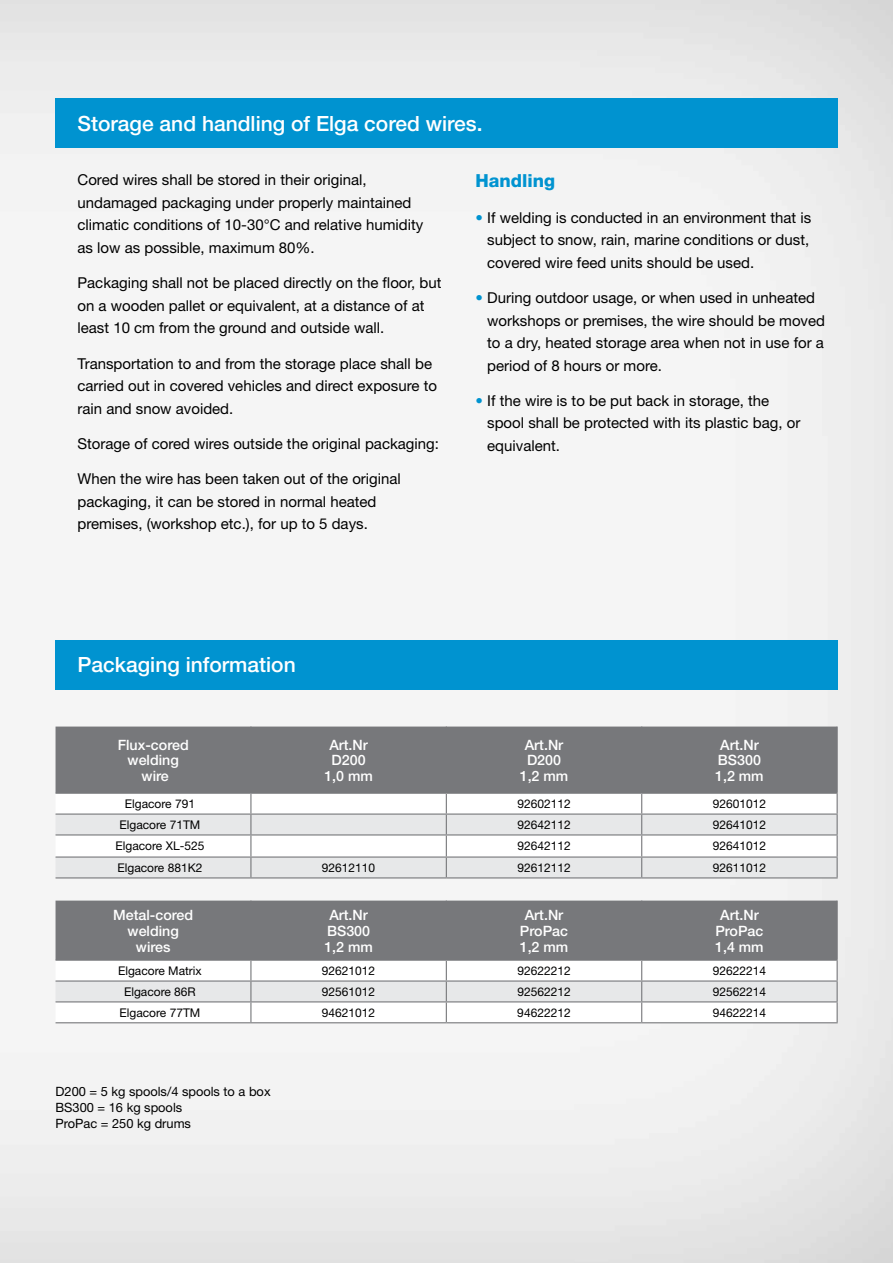
<style>
.page{position:relative;width:893px;height:1263px;background:#fff}
.page>*{position:absolute;margin:0;border:0;box-sizing:border-box;transform-origin:0 0}
.t1{font:500 21px "Helvetica Neue";color:#fff}
.t2{font:800 18px "Helvetica Neue";color:#0093d0}
.t3{font:15px/22.5px "Helvetica Neue";color:#000}
.t4{font:500 14.25px/15.6px "Helvetica Neue";color:#fff;text-align:center}
.t5{font:12.9px/15.6px "Helvetica Neue";color:#000}
.t6{font:12px "Helvetica Neue";color:#000}
.s1{color:#0093d0}
</style>
<div class="page">
<img style="left:0;top:0;width:893px;height:1263px">
<div style="left:55px;top:98px;width:783px;height:49px;background:#0093d0"></div>
<div style="left:55px;top:640px;width:783px;height:50px;background:#0093d0"></div>
<div style="left:56px;top:726px;width:781px;height:67px;background:#77787b"></div>
<svg style="left:56px;top:794px;width:781px;height:228px"></svg>
<svg style="left:56px;top:815px;width:781px;height:186px"></svg>
<hr style="left:250px;top:726px;width:1px;height:67px;background:#77787b">
<hr style="left:446px;top:726px;width:1px;height:67px;background:#77787b">
<hr style="left:641px;top:726px;width:1px;height:67px;background:#77787b">
<hr style="left:837px;top:726px;width:1px;height:67px;background:#77787b">
<hr style="left:250px;top:900px;width:1px;height:59px;background:#77787b">
<hr style="left:446px;top:900px;width:1px;height:59px;background:#77787b">
<hr style="left:641px;top:900px;width:1px;height:59px;background:#77787b">
<hr style="left:837px;top:900px;width:1px;height:59px;background:#77787b">
<hr style="left:56px;top:793px;width:195px;height:1px;background:#77787b">
<hr style="left:56px;top:813px;width:195px;height:2px;background:#77787b">
<hr style="left:56px;top:834px;width:195px;height:1px;background:#77787b">
<hr style="left:56px;top:856px;width:195px;height:2px;background:#77787b">
<hr style="left:56px;top:959px;width:195px;height:2px;background:#77787b">
<hr style="left:56px;top:980px;width:195px;height:1px;background:#77787b">
<hr style="left:56px;top:1001px;width:195px;height:1px;background:#77787b">
<hr style="left:56px;top:1022px;width:195px;height:1px;background:#77787b">
<hr style="left:251px;top:793px;width:195px;height:1px;background:#77787b">
<hr style="left:446px;top:793px;width:196px;height:1px;background:#77787b">
<hr style="left:642px;top:793px;width:196px;height:1px;background:#77787b">
<hr style="left:251px;top:813px;width:195px;height:2px;background:#77787b">
<hr style="left:446px;top:813px;width:196px;height:2px;background:#77787b">
<hr style="left:642px;top:813px;width:196px;height:2px;background:#77787b">
<hr style="left:251px;top:834px;width:195px;height:1px;background:#77787b">
<hr style="left:446px;top:834px;width:196px;height:1px;background:#77787b">
<hr style="left:642px;top:834px;width:196px;height:1px;background:#77787b">
<hr style="left:251px;top:856px;width:195px;height:2px;background:#77787b">
<svg style="left:250px;top:794px;width:1px;height:83px"></svg>
<hr style="left:446px;top:856px;width:196px;height:2px;background:#77787b">
<svg style="left:446px;top:794px;width:1px;height:83px"></svg>
<hr style="left:642px;top:856px;width:196px;height:2px;background:#77787b">
<svg style="left:641px;top:794px;width:1px;height:83px"></svg>
<svg style="left:837px;top:794px;width:1px;height:83px"></svg>
<hr style="left:251px;top:959px;width:195px;height:2px;background:#77787b">
<hr style="left:446px;top:959px;width:196px;height:2px;background:#77787b">
<hr style="left:642px;top:959px;width:196px;height:2px;background:#77787b">
<hr style="left:251px;top:980px;width:195px;height:1px;background:#77787b">
<hr style="left:446px;top:980px;width:196px;height:1px;background:#77787b">
<hr style="left:642px;top:980px;width:196px;height:1px;background:#77787b">
<hr style="left:251px;top:1001px;width:195px;height:1px;background:#77787b">
<svg style="left:250px;top:961px;width:1px;height:61px"></svg>
<hr style="left:446px;top:1001px;width:196px;height:1px;background:#77787b">
<svg style="left:446px;top:961px;width:1px;height:61px"></svg>
<hr style="left:642px;top:1001px;width:196px;height:1px;background:#77787b">
<svg style="left:641px;top:961px;width:1px;height:61px"></svg>
<svg style="left:837px;top:961px;width:1px;height:61px"></svg>
<hr style="left:251px;top:1022px;width:195px;height:1px;background:#77787b">
<hr style="left:446px;top:1022px;width:196px;height:1px;background:#77787b">
<hr style="left:642px;top:1022px;width:196px;height:1px;background:#77787b">
<hr style="left:56px;top:877px;width:195px;height:1px;background:#77787b">
<hr style="left:251px;top:877px;width:195px;height:1px;background:#77787b">
<hr style="left:446px;top:877px;width:196px;height:1px;background:#77787b">
<hr style="left:642px;top:877px;width:196px;height:1px;background:#77787b">
<h1 class="t1" style="left:78px;top:111px;width:407px">Storage and handling of Elga cored wires.</h1>
<p class="t3" style="left:78px;top:169px;width:347px">Cored wires shall be stored in their original, undamaged packaging under properly maintained climatic conditions of 10-30°C and relative humidity as low as possible, maximum 80%.</p>
<p class="t3" style="left:78px;top:271px;width:365px">Packaging shall not be placed directly on the floor, but on a wooden pallet or equivalent, at a distance of at least 10 cm from the ground and outside wall.</p>
<p class="t3" style="left:78px;top:352px;width:361px">Transportation to and from the storage place shall be carried out in covered vehicles and direct exposure to rain and snow avoided.</p>
<p class="t3" style="left:78px;top:432px;width:363px">Storage of cored wires outside the original packaging:</p>
<p class="t3" style="left:78px;top:467px;width:325px">When the wire has been taken out of the original packaging, it can be stored in normal heated premises, (workshop etc.), for up to 5 days.</p>
<p class="t2" style="left:476px;top:170px;width:81px">Handling</p>
<p class="t3" style="left:487px;top:206px;width:325px;text-indent:-12px"><span class="s1">•</span> If welding is conducted in an environment that is subject to snow, rain, marine conditions or dust, covered wire feed units should be used.</p>
<p class="t3" style="left:487px;top:286px;width:339px;text-indent:-12px"><span class="s1">•</span> During outdoor usage, or when used in unheated workshops or premises, the wire should be moved to a dry, heated storage area when not in use for a period of 8 hours or more.</p>
<p class="t3" style="left:487px;top:389px;width:315px;text-indent:-12px"><span class="s1">•</span> If the wire is to be put back in storage, the spool shall be protected with its plastic bag, or equivalent.</p>
<h1 class="t1" style="left:78px;top:652px;width:220px">Packaging information</h1>
<p class="t4" style="left:118px;top:737px;width:73px">Flux-cored welding wire</p>
<p class="t4" style="left:324px;top:737px;width:50px">Art.Nr<br>D200<br>1,0 mm</p>
<p class="t4" style="left:520px;top:737px;width:50px">Art.Nr<br>D200<br>1,2 mm</p>
<p class="t4" style="left:715px;top:737px;width:50px">Art.Nr<br>BS300<br>1,2 mm</p>
<p class="t6" style="left:125px;top:797px;width:72px">Elgacore 791</p>
<p class="t6" style="left:517px;top:797px;width:55px">92602112</p>
<p class="t6" style="left:713px;top:797px;width:55px">92601012</p>
<p class="t6" style="left:119px;top:818px;width:82px">Elgacore 71TM</p>
<p class="t6" style="left:517px;top:818px;width:55px">92642112</p>
<p class="t6" style="left:713px;top:818px;width:55px">92641012</p>
<p class="t6" style="left:115px;top:839px;width:90px">Elgacore XL-525</p>
<p class="t6" style="left:517px;top:839px;width:55px">92642112</p>
<p class="t6" style="left:713px;top:839px;width:55px">92641012</p>
<p class="t6" style="left:117px;top:861px;width:86px">Elgacore 881K2</p>
<p class="t6" style="left:322px;top:861px;width:55px">92612110</p>
<p class="t6" style="left:517px;top:861px;width:55px">92612112</p>
<p class="t6" style="left:713px;top:861px;width:55px">92611012</p>
<p class="t4" style="left:113px;top:907px;width:82px">Metal-cored welding wires</p>
<p class="t4" style="left:324px;top:907px;width:50px">Art.Nr<br>BS300<br>1,2 mm</p>
<p class="t4" style="left:520px;top:907px;width:50px">Art.Nr<br>ProPac<br>1,2 mm</p>
<p class="t4" style="left:715px;top:907px;width:50px">Art.Nr<br>ProPac<br>1,4 mm</p>
<p class="t6" style="left:118px;top:964px;width:85px">Elgacore Matrix</p>
<p class="t6" style="left:322px;top:964px;width:55px">92621012</p>
<p class="t6" style="left:517px;top:964px;width:55px">92622212</p>
<p class="t6" style="left:713px;top:964px;width:55px">92622214</p>
<p class="t6" style="left:124px;top:985px;width:73px">Elgacore 86R</p>
<p class="t6" style="left:322px;top:985px;width:55px">92561012</p>
<p class="t6" style="left:517px;top:985px;width:55px">92562212</p>
<p class="t6" style="left:713px;top:985px;width:55px">92562214</p>
<p class="t6" style="left:119px;top:1006px;width:82px">Elgacore 77TM</p>
<p class="t6" style="left:322px;top:1006px;width:55px">94621012</p>
<p class="t6" style="left:517px;top:1006px;width:55px">94622212</p>
<p class="t6" style="left:713px;top:1006px;width:55px">94622214</p>
<p class="t5" style="left:56px;top:1084px;width:217px">D200 = 5 kg spools/4 spools to a box<br>BS300 = 16 kg spools<br>ProPac = 250 kg drums</p>
</div>
